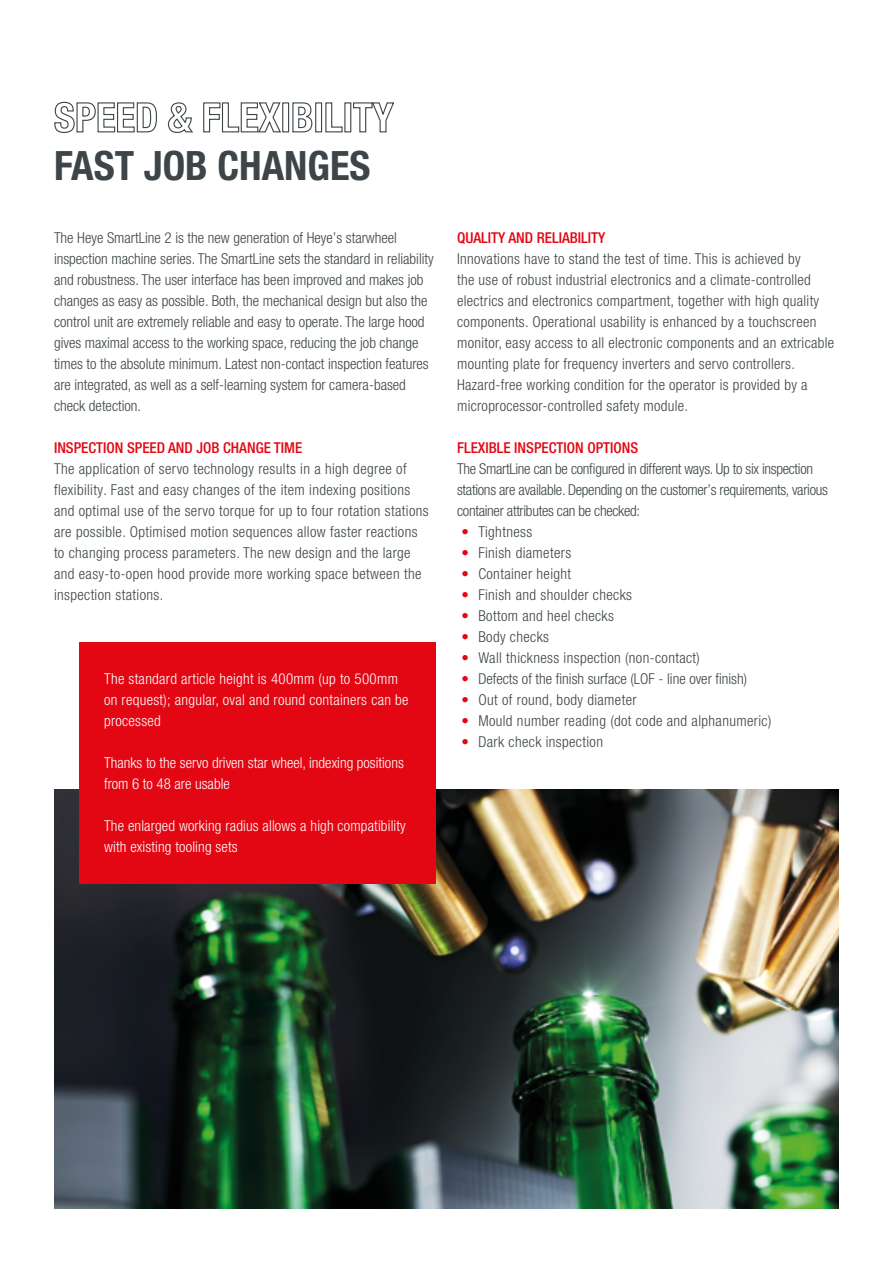
<style>
.page{position:relative;width:893px;height:1263px;background:#fff}
.page>*{position:absolute;margin:0;border:0;box-sizing:border-box;transform-origin:0 0}
.t1{font:700 condensed 40.5px "Helvetica Neue LT Std";color:#3d4548}
.t2{font:300 condensed 15px/21px "Helvetica Neue LT Pro";letter-spacing:.02em;color:#3d4548}
.t3{font:300 condensed 15px/21px "Helvetica Neue LT Pro";color:#3d4548}
.t4{font:300 condensed 15px/21px "Helvetica Neue LT Pro";letter-spacing:.01em;color:#fff}
.t5{font:300 condensed 15px "Helvetica Neue LT Std";letter-spacing:.025em;color:#3d4548}
.t6{font:300 condensed 15px/21px "Helvetica Neue LT Pro";letter-spacing:-.02em;color:#3d4548}
.t7{font:500 condensed 15px "Helvetica Neue LT Pro";color:#e30613}
.t8{font:300 condensed 15px "Helvetica Neue LT Std";color:#3d4548}
.s1{color:#e30613}
</style>
<div class="page">
<svg style="left:54px;top:101px;width:103px;height:32px"></svg>
<svg style="left:167px;top:102px;width:26px;height:31px"></svg>
<svg style="left:203px;top:102px;width:78px;height:31px"></svg>
<div style="left:282px;top:102px;width:7px;height:30px;border:1px solid #3d4548"></div>
<svg style="left:292px;top:102px;width:21px;height:31px"></svg>
<div style="left:315px;top:102px;width:7px;height:30px;border:1px solid #3d4548"></div>
<svg style="left:325px;top:102px;width:18px;height:31px"></svg>
<div style="left:344px;top:102px;width:7px;height:30px;border:1px solid #3d4548"></div>
<svg style="left:353px;top:102px;width:42px;height:31px"></svg>
<img style="left:54px;top:789px;width:785px;height:420px">
<div style="left:79px;top:642px;width:357px;height:241px;background:#e30613"></div>
<h1 class="t1" style="left:54px;top:142px;width:318px">FAST JOB CHANGES</h1>
<p class="t3" style="left:54px;top:227px;width:381px">The Heye SmartLine 2 is the new generation of Heye’s starwheel inspection machine series. The SmartLine sets the standard in reliability and robustness. The user interface has been improved and makes job changes as easy as possible. Both, the mechanical design but also the control unit are extremely reliable and easy to operate. The large hood gives maximal access to the working space, reducing the job change times to the absolute minimum. Latest non-contact inspection features are integrated, as well as a self-learning system for camera-based check detection.</p>
<p class="t7" style="left:54px;top:439px;width:250px">INSPECTION SPEED AND JOB CHANGE TIME</p>
<p class="t2" style="left:54px;top:458px;width:376px">The application of servo technology results in a high degree of flexibility. Fast and easy changes of the item indexing positions and optimal use of the servo torque for up to four rotation stations are possible. Optimised motion sequences allow faster reactions to changing process parameters. The new design and the large and easy-to-open hood provide more working space between the inspection stations.</p>
<p class="t4" style="left:104px;top:668px;width:306px">The standard article height is 400mm (up to 500mm on request); angular, oval and round containers can be processed</p>
<p class="t4" style="left:104px;top:752px;width:301px">Thanks to the servo driven star wheel, indexing positions from 6 to 48 are usable</p>
<p class="t4" style="left:104px;top:815px;width:303px">The enlarged working radius allows a high compatibility with existing tooling sets</p>
<p class="t7" style="left:457px;top:229px;width:150px">QUALITY AND RELIABILITY</p>
<p class="t2" style="left:457px;top:248px;width:379px">Innovations have to stand the test of time. This is achieved by<br>the use of robust industrial electronics and a climate-controlled electrics and electronics compartment, together with high quality components. Operational usability is enhanced by a touchscreen monitor, easy access to all electronic components and an extricable mounting plate for frequency inverters and servo controllers.<br>Hazard-free working condition for the operator is provided by a microprocessor-controlled safety module.</p>
<p class="t7" style="left:457px;top:439px;width:183px">FLEXIBLE INSPECTION OPTIONS</p>
<p class="t6" style="left:457px;top:458px;width:372px">The SmartLine can be configured in different ways. Up to six inspection stations are available. Depending on the customer’s requirements, various container attributes can be checked:</p>
<p class="t5" style="left:461px;top:523px;width:72px"><span class="s1">•</span> Tightness</p>
<p class="t5" style="left:461px;top:544px;width:111px"><span class="s1">•</span> Finish diameters</p>
<p class="t5" style="left:461px;top:565px;width:111px"><span class="s1">•</span> Container height</p>
<p class="t5" style="left:461px;top:586px;width:172px"><span class="s1">•</span> Finish and shoulder checks</p>
<p class="t5" style="left:461px;top:607px;width:154px"><span class="s1">•</span> Bottom and heel checks</p>
<p class="t5" style="left:461px;top:628px;width:89px"><span class="s1">•</span> Body checks</p>
<p class="t5" style="left:461px;top:649px;width:240px"><span class="s1">•</span> Wall thickness inspection (non-contact)</p>
<p class="t8" style="left:461px;top:670px;width:287px"><span class="s1">•</span> Defects of the finish surface (LOF - line over finish)</p>
<p class="t5" style="left:461px;top:691px;width:177px"><span class="s1">•</span> Out of round, body diameter</p>
<p class="t5" style="left:461px;top:712px;width:311px"><span class="s1">•</span> Mould number reading (dot code and alphanumeric)</p>
<p class="t5" style="left:461px;top:733px;width:143px"><span class="s1">•</span> Dark check inspection</p>
</div>
